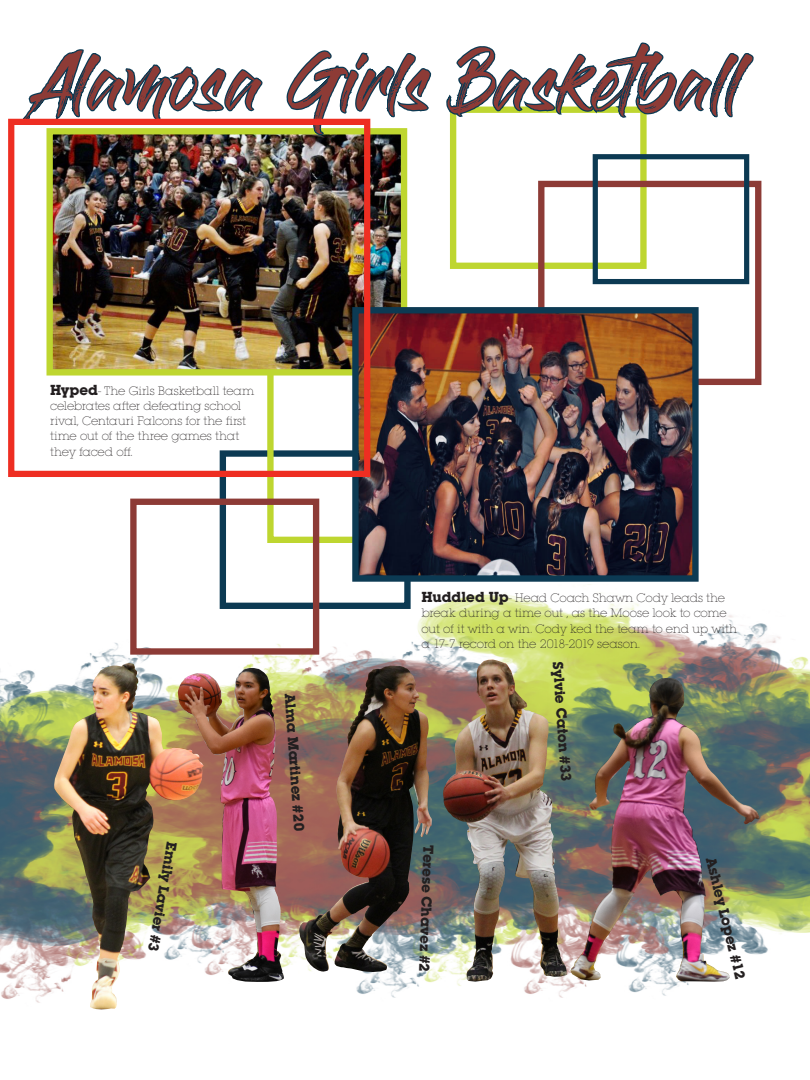
<style>
.page{position:relative;width:810px;height:1080px;background:#fff}
.page>*{position:absolute;margin:0;border:0;box-sizing:border-box;transform-origin:0 0}
.t1{font:57.12px "Gloss And Bloom";color:#8d3b36}
.t2{font:700 15.25px "Square Serif";color:#231f20}
.t3{font:300 12.62px/15.2px "Square Serif";letter-spacing:-.01em;color:#231f20}
.s1{font-weight:700;font-size:15.25px}
</style>
<div class="page">
<img style="left:0;top:584px;width:810px;height:419px">
<div style="left:450px;top:107px;width:197px;height:162px;border:6px solid #bed630"></div>
<div style="left:220px;top:450px;width:191px;height:159px;border:6px solid #0c3a53"></div>
<div style="left:267px;top:339px;width:224px;height:204px;border:6px solid #bed630"></div>
<div style="left:538px;top:181px;width:223px;height:204px;border:6px solid #8d3b36"></div>
<img style="left:443px;top:660px;width:124px;height:322px">
<img style="left:46px;top:128px;width:362px;height:251px">
<img style="left:19px;top:49px;width:245px;height:114px">
<img style="left:285px;top:50px;width:147px;height:113px">
<svg style="left:446px;top:42px;width:308px;height:121px"></svg>
<img style="left:204px;top:668px;width:80px;height:314px">
<img style="left:299px;top:666px;width:133px;height:306px">
<img style="left:570px;top:678px;width:190px;height:304px">
<img style="left:54px;top:663px;width:150px;height:346px">
<img style="left:359px;top:314px;width:333px;height:261px">
<div style="left:352px;top:307px;width:347px;height:275px;border:6px solid #0c3a53"></div>
<div style="left:130px;top:499px;width:189px;height:156px;border:6px solid #8d3b36"></div>
<div style="left:593px;top:154px;width:156px;height:130px;border:5px solid #0c3a53"></div>
<div style="left:8px;top:119px;width:362px;height:358px;border:6px solid #ee2e22"></div>
<p class="t1" style="left:33px;top:57px;width:709px">Alamosa Girls Basketball</p>
<p class="t3" style="left:50px;top:383px;width:206px"><span class="s1">Hyped</span>- The Girls Basketball team celebrates after defeating school rival, Centauri Falcons for the first time out of the three games that they faced off.</p>
<p class="t2" style="left:299px;top:693px;width:139px;rotate:86deg">Alma Martinez #20</p>
<p class="t3" style="left:421px;top:590px;width:317px"><span class="s1">Huddled Up</span>- Head Coach Shawn Cody leads the break during a time out , as the Moose look to come out of it with a win. Cody ked the team to end up with a 17-7 record on the 2018-2019 season.</p>
<p class="t2" style="left:567px;top:661px;width:122px;rotate:86deg">Sylvie Caton #33</p>
<p class="t2" style="left:181px;top:844px;width:113px;rotate:100deg">Emily Lavier #3</p>
<p class="t2" style="left:438px;top:846px;width:128px;rotate:92deg">Terese Chavez #2</p>
<p class="t2" style="left:720px;top:856px;width:126px;rotate:76deg">Ashley Lopez #12</p>
</div>
